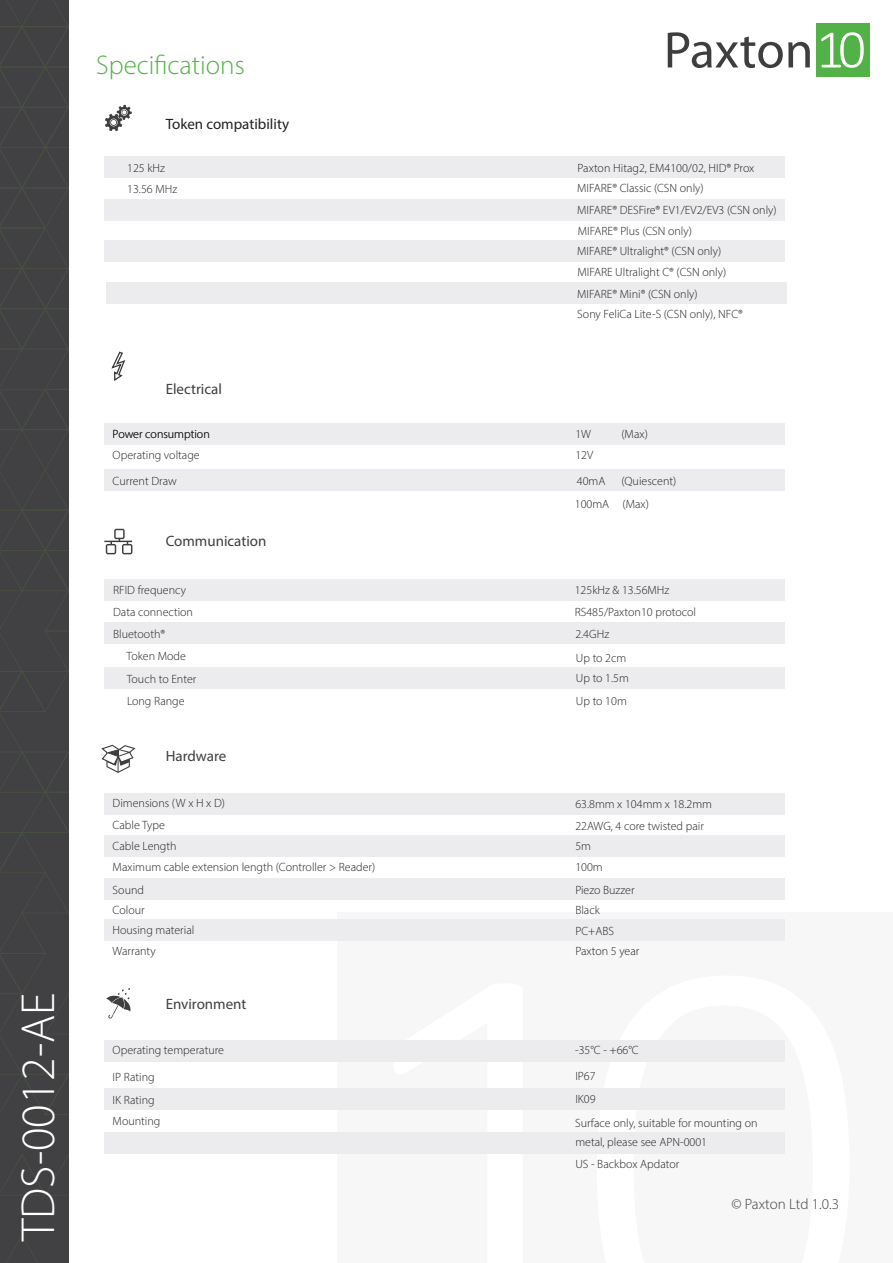
<style>
.page{position:relative;width:893px;height:1263px;background:#fff}
.page>*{position:absolute;margin:0;border:0;box-sizing:border-box;transform-origin:0 0}
.t1{font:300 48px "Myriad Pro";color:#fff}
.t2{font:300 27px "Myriad Pro";color:#53b247}
.t3{font:15px "Myriad Pro";color:#3e3e3f}
.t4{font:15px "Myriad Pro";color:#231f20}
.t5{font:300 15px "Myriad Pro";letter-spacing:-.005em;color:#3e3e3f}
.Specs_body_text{font:300 12px "Myriad Pro";color:#231f20}
</style>
<div class="page">
<div style="left:0;top:0;width:69px;height:1263px;background:#414042"></div>
<svg style="left:6px;top:1236px;width:32px;height:27px"></svg>
<svg style="left:0;top:0;width:69px;height:1196px"></svg>
<div style="left:337px;top:913px;width:556px;height:350px;background:#f7f7f8"></div>
<svg style="left:393px;top:1061px;width:204px;height:93px"></svg>
<svg style="left:597px;top:1061px;width:188px;height:93px"></svg>
<div style="left:816px;top:23px;width:53px;height:54px;background:#53b247"></div>
<svg style="left:821px;top:32px;width:43px;height:36px"></svg>
<svg style="left:668px;top:32px;width:142px;height:36px"></svg>
<svg style="left:106px;top:988px;width:25px;height:31px"></svg>
<div style="left:105px;top:424px;width:680px;height:21px;background:#ececee"></div>
<div style="left:105px;top:470px;width:680px;height:21px;background:#ececee"></div>
<div style="left:105px;top:156px;width:680px;height:22px;background:#ececee"></div>
<div style="left:105px;top:240px;width:680px;height:22px;background:#ececee"></div>
<div style="left:105px;top:579px;width:680px;height:21px;background:#ececee"></div>
<div style="left:105px;top:793px;width:680px;height:22px;background:#ececee"></div>
<div style="left:105px;top:1040px;width:680px;height:21px;background:#ececee"></div>
<div style="left:105px;top:623px;width:680px;height:21px;background:#ececee"></div>
<div style="left:105px;top:1088px;width:680px;height:21px;background:#ececee"></div>
<div style="left:105px;top:1132px;width:680px;height:21px;background:#ececee"></div>
<div style="left:105px;top:199px;width:680px;height:21px;background:#ececee"></div>
<div style="left:105px;top:836px;width:680px;height:21px;background:#ececee"></div>
<div style="left:105px;top:919px;width:680px;height:22px;background:#ececee"></div>
<div style="left:105px;top:878px;width:680px;height:22px;background:#ececee"></div>
<svg style="left:101px;top:744px;width:35px;height:29px"></svg>
<svg style="left:104px;top:529px;width:28px;height:25px"></svg>
<svg style="left:111px;top:351px;width:15px;height:30px"></svg>
<svg style="left:105px;top:105px;width:27px;height:26px"></svg>
<div style="left:104px;top:667px;width:680px;height:22px;background:#ececee"></div>
<div style="left:106px;top:283px;width:681px;height:21px;background:#ececee"></div>
<p class="t1" style="left:9px;top:1241px;width:250px;rotate:-90deg">TDS-0012-AE</p>
<p class="t2" style="left:96px;top:49px;width:150px">Specifications</p>
<p class="t4" style="left:166px;top:115px;width:125px">Token compatibility</p>
<p class="Specs_body_text" style="left:127px;top:160px;width:39px">125 kHz</p>
<p class="Specs_body_text" style="left:127px;top:182px;width:52px">13.56 MHz</p>
<p class="t3" style="left:166px;top:380px;width:58px">Electrical</p>
<p class="Specs_body_text" style="left:113px;top:426px;width:99px">Power consumption</p>
<p class="Specs_body_text" style="left:113px;top:473px;width:66px">Current Draw</p>
<p class="Specs_body_text" style="left:113px;top:448px;width:89px">Operating voltage</p>
<p class="t3" style="left:166px;top:532px;width:102px">Communication</p>
<p class="Specs_body_text" style="left:578px;top:161px;width:178px">Paxton Hitag2, EM4100/02, HID® Prox</p>
<p class="Specs_body_text" style="left:577px;top:181px;width:128px">MIFARE® Classic (CSN only)</p>
<p class="Specs_body_text" style="left:577px;top:203px;width:201px">MIFARE® DESFire® EV1/EV2/EV3 (CSN only)</p>
<p class="Specs_body_text" style="left:578px;top:224px;width:116px">MIFARE® Plus (CSN only)</p>
<p class="Specs_body_text" style="left:577px;top:244px;width:145px">MIFARE® Ultralight® (CSN only)</p>
<p class="Specs_body_text" style="left:578px;top:265px;width:150px">MIFARE Ultralight C® (CSN only)</p>
<p class="Specs_body_text" style="left:577px;top:287px;width:122px">MIFARE® Mini® (CSN only)</p>
<p class="Specs_body_text" style="left:577px;top:307px;width:167px">Sony FeliCa Lite-S (CSN only), NFC®</p>
<p class="Specs_body_text" style="left:575px;top:426px;width:17px">1W</p>
<p class="Specs_body_text" style="left:575px;top:448px;width:19px">12V</p>
<p class="Specs_body_text" style="left:577px;top:474px;width:30px">40mA</p>
<p class="Specs_body_text" style="left:575px;top:496px;width:36px">100mA</p>
<p class="Specs_body_text" style="left:621px;top:427px;width:28px">(Max)</p>
<p class="Specs_body_text" style="left:621px;top:474px;width:56px">(Quiescent)</p>
<p class="Specs_body_text" style="left:622px;top:496px;width:28px">(Max)</p>
<p class="Specs_body_text" style="left:113px;top:582px;width:74px">RFID frequency</p>
<p class="Specs_body_text" style="left:575px;top:582px;width:96px">125kHz &amp; 13.56MHz</p>
<p class="Specs_body_text" style="left:575px;top:626px;width:35px">2.4GHz</p>
<p class="Specs_body_text" style="left:575px;top:604px;width:123px">RS485/Paxton10 protocol</p>
<p class="Specs_body_text" style="left:113px;top:604px;width:81px">Data connection</p>
<p class="Specs_body_text" style="left:113px;top:626px;width:54px">Bluetooth®</p>
<p class="Specs_body_text" style="left:127px;top:648px;width:61px">Token Mode</p>
<p class="Specs_body_text" style="left:127px;top:672px;width:71px">Touch to Enter</p>
<p class="Specs_body_text" style="left:127px;top:694px;width:59px">Long Range</p>
<p class="Specs_body_text" style="left:576px;top:650px;width:52px">Up to 2cm</p>
<p class="Specs_body_text" style="left:576px;top:671px;width:55px">Up to 1.5m</p>
<p class="Specs_body_text" style="left:576px;top:694px;width:52px">Up to 10m</p>
<p class="t3" style="left:166px;top:746px;width:62px">Hardware</p>
<p class="Specs_body_text" style="left:113px;top:796px;width:114px">Dimensions (W x H x D)</p>
<p class="Specs_body_text" style="left:575px;top:797px;width:138px">63.8mm x 104mm x 18.2mm</p>
<p class="Specs_body_text" style="left:113px;top:817px;width:54px">Cable Type</p>
<p class="Specs_body_text" style="left:113px;top:838px;width:65px">Cable Length</p>
<p class="Specs_body_text" style="left:113px;top:860px;width:264px">Maximum cable extension length (Controller &gt; Reader)</p>
<p class="Specs_body_text" style="left:575px;top:819px;width:130px">22AWG, 4 core twisted pair</p>
<p class="Specs_body_text" style="left:575px;top:860px;width:29px">100m</p>
<p class="Specs_body_text" style="left:575px;top:838px;width:17px">5m</p>
<p class="Specs_body_text" style="left:113px;top:882px;width:33px">Sound</p>
<p class="Specs_body_text" style="left:113px;top:903px;width:33px">Colour</p>
<p class="Specs_body_text" style="left:113px;top:923px;width:83px">Housing material</p>
<p class="Specs_body_text" style="left:113px;top:944px;width:45px">Warranty</p>
<p class="Specs_body_text" style="left:575px;top:882px;width:61px">Piezo Buzzer</p>
<p class="Specs_body_text" style="left:575px;top:903px;width:26px">Black</p>
<p class="Specs_body_text" style="left:575px;top:923px;width:40px">PC+ABS</p>
<p class="Specs_body_text" style="left:575px;top:944px;width:65px">Paxton 5 year</p>
<p class="t3" style="left:166px;top:994px;width:82px">Environment</p>
<p class="Specs_body_text" style="left:113px;top:1043px;width:113px">Operating temperature</p>
<p class="Specs_body_text" style="left:575px;top:1043px;width:65px">-35°C - +66°C</p>
<p class="Specs_body_text" style="left:113px;top:1070px;width:44px">IP Rating</p>
<p class="Specs_body_text" style="left:113px;top:1092px;width:43px">IK Rating</p>
<p class="Specs_body_text" style="left:575px;top:1069px;width:22px">IP67</p>
<p class="Specs_body_text" style="left:575px;top:1092px;width:22px">IK09</p>
<p class="Specs_body_text" style="left:113px;top:1114px;width:49px">Mounting</p>
<p class="Specs_body_text" style="left:575px;top:1115px;width:184px">Surface only, suitable for mounting on</p>
<p class="Specs_body_text" style="left:575px;top:1156px;width:105px">US - Backbox Apdator</p>
<p class="Specs_body_text" style="left:575px;top:1135px;width:133px">metal, please see APN-0001</p>
<p class="t5" style="left:731px;top:1195px;width:109px">© Paxton Ltd 1.0.3</p>
</div>
